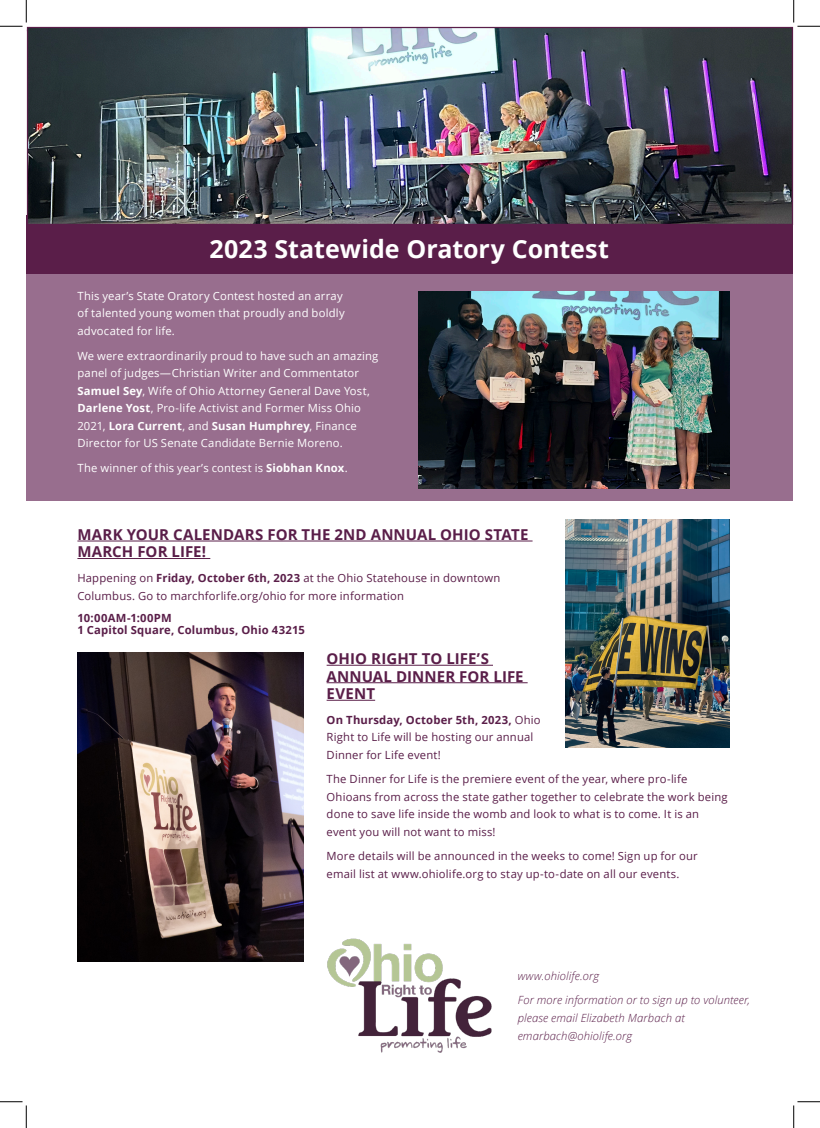
<style>
.page{position:relative;width:820px;height:1128px;background:#fff}
.page>*{position:absolute;margin:0;border:0;box-sizing:border-box;transform-origin:0 0}
.body_text_center{font:700 25px "Open Sans";color:#fff}
.body_text_left{font:700 15px/17.5px "Open Sans";letter-spacing:.005em;color:#5a1e49}
.body_text_left-2{font:11.25px/17.5px "Open Sans";letter-spacing:.015em;color:#5a1e49}
.body_text_left-3{font:11.25px/17.5px "Open Sans";letter-spacing:.015em;color:#fff}
.body_text_left-4{font:italic 300 11.25px/17.5px "Open Sans";letter-spacing:.01em;color:#5a1e49}
.body_text_left-5{font:700 11.25px "Open Sans";letter-spacing:.015em;color:#5a1e49}
.s1{font-weight:700}
</style>
<div class="page">
<div style="left:27px;top:273px;width:765px;height:228px;background:#986e8e"></div>
<div style="left:27px;top:215px;width:765px;height:58px;background:#5a1e49"></div>
<img style="left:29px;top:29px;width:761px;height:194px">
<div style="left:27px;top:27px;width:765px;height:198px;border:1px solid #5a1e49"></div>
<img style="left:327px;top:938px;width:165px;height:115px">
<img style="left:565px;top:519px;width:163px;height:228px">
<img style="left:418px;top:291px;width:310px;height:198px">
<img style="left:77px;top:652px;width:226px;height:309px">
<hr style="left:77px;top:540px;width:455px;height:1px;background:#5a1e49">
<hr style="left:77px;top:558px;width:133px;height:1px;background:#5a1e49">
<hr style="left:326px;top:664px;width:166px;height:1px;background:#5a1e49">
<hr style="left:326px;top:682px;width:201px;height:1px;background:#5a1e49">
<hr style="left:326px;top:699px;width:49px;height:1px;background:#5a1e49">
<svg style="left:0;top:0;width:27px;height:27px"></svg>
<svg style="left:0;top:1101px;width:27px;height:26px"></svg>
<svg style="left:793px;top:0;width:26px;height:27px"></svg>
<svg style="left:793px;top:1101px;width:26px;height:26px"></svg>
<p class="body_text_center" style="left:209px;top:231px;width:400px">2023 Statewide Oratory Contest</p>
<p class="body_text_left-3" style="left:77px;top:287px;width:268px">This year’s State Oratory Contest hosted an array of talented young women that proudly and boldly advocated for life.</p>
<p class="body_text_left-3" style="left:77px;top:346px;width:302px">We were extraordinarily proud to have such an amazing panel of judges—Christian Writer and Commentator <span class="s1">Samuel Sey</span>, Wife of Ohio Attorney General Dave Yost, <span class="s1">Darlene Yost</span>, Pro-life Activist and Former Miss Ohio 2021, <span class="s1">Lora Current</span>, and <span class="s1">Susan Humphrey</span>, Finance Director for US Senate Candidate Bernie Moreno.</p>
<p class="body_text_left-3" style="left:77px;top:458px;width:272px">The winner of this year’s contest is <span class="s1">Siobhan Knox</span>.</p>
<p class="body_text_left" style="left:77px;top:525px;width:452px">MARK YOUR CALENDARS FOR THE 2ND ANNUAL OHIO STATE<br>MARCH FOR LIFE!</p>
<p class="body_text_left-2" style="left:77px;top:569px;width:424px">Happening on <span class="s1">Friday, October 6th, 2023</span> at the Ohio Statehouse in downtown<br>Columbus. Go to marchforlife.org/ohio for more information</p>
<p class="body_text_left-5" style="left:77px;top:609px;width:96px">10:00AM-1:00PM</p>
<p class="body_text_left-5" style="left:77px;top:621px;width:229px">1 Capitol Square, Columbus, Ohio 43215</p>
<p class="body_text_left" style="left:326px;top:649px;width:198px">OHIO RIGHT TO LIFE’S<br>ANNUAL DINNER FOR LIFE<br>EVENT</p>
<p class="body_text_left-2" style="left:326px;top:710px;width:215px"><span class="s1">On Thursday, October 5th, 2023,</span> Ohio<br>Right to Life will be hosting our annual<br>Dinner for Life event!</p>
<p class="body_text_left-2" style="left:326px;top:770px;width:402px">The Dinner for Life is the premiere event of the year, where pro-life Ohioans from across the state gather together to celebrate the work being done to save life inside the womb and look to what is to come. It is an event you will not want to miss!</p>
<p class="body_text_left-2" style="left:326px;top:847px;width:372px">More details will be announced in the weeks to come! Sign up for our email list at www.ohiolife.org to stay up-to-date on all our events.</p>
<p class="body_text_left-4" style="left:517px;top:966px;width:83px">www.ohiolife.org</p>
<p class="body_text_left-4" style="left:517px;top:990px;width:234px">For more information or to sign up to volunteer, please email Elizabeth Marbach at</p>
<p class="body_text_left-4" style="left:517px;top:1026px;width:116px">emarbach@ohiolife.org</p>
</div>
